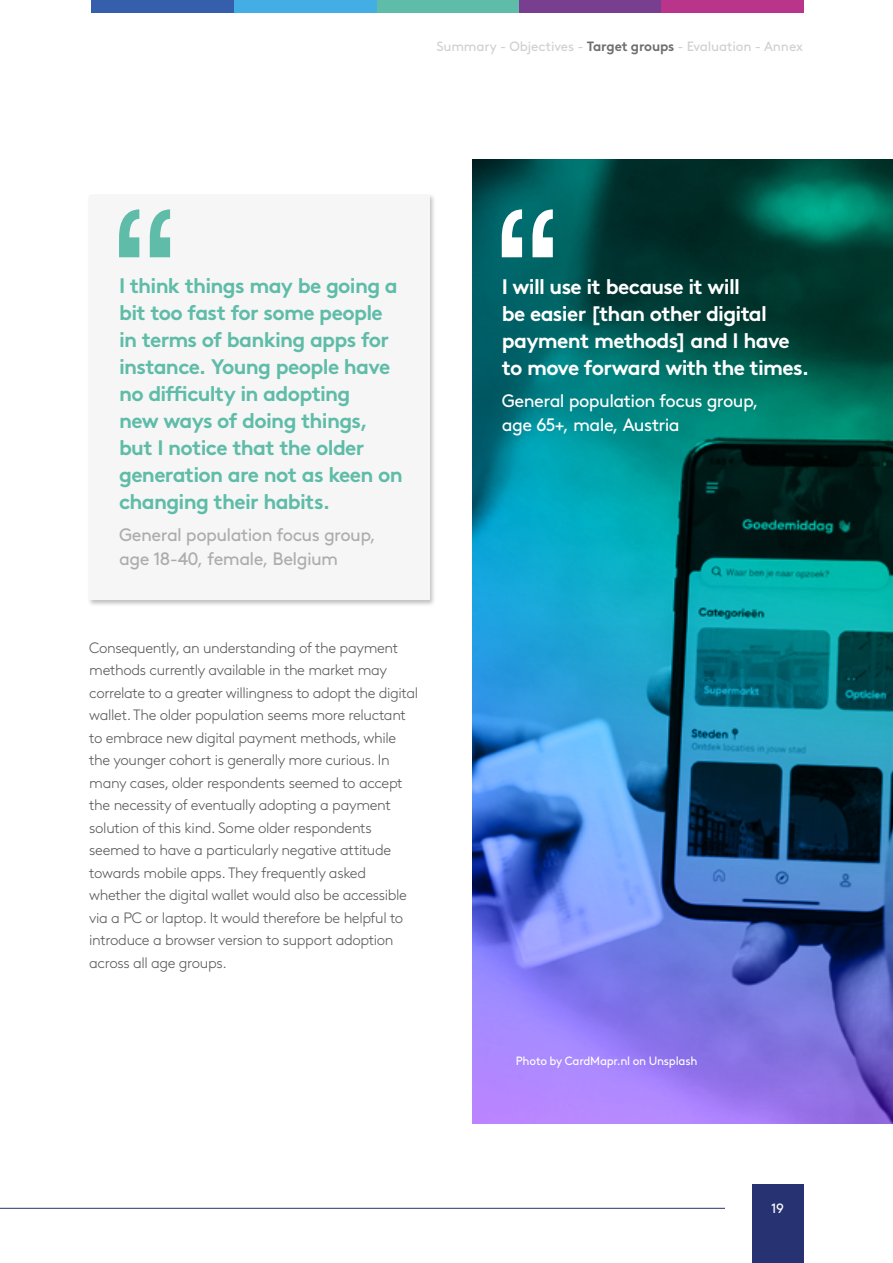
<style>
.page{position:relative;width:893px;height:1263px;background:#fff}
.page>*{position:absolute;margin:0;border:0;box-sizing:border-box;transform-origin:0 0}
.t1{font:700 21px/27px "Kantar Brown";letter-spacing:-.03em;color:#5ebca8}
.t2{font:700 21px/27px "Kantar Brown";letter-spacing:-.035em;color:#fff}
.t3{font:18px/24px "Kantar Brown";letter-spacing:-.03em;color:#adadad}
.t4{font:18px/24px "Kantar Brown";letter-spacing:-.03em;color:#fff}
.t5{font:300 15px/22.5px "Kantar Brown";letter-spacing:-.025em;color:#575756}
.t6{font:13.5px "Kantar Brown";letter-spacing:-.015em;color:#d0d0d0}
.t7{font:13.5px "Kantar Brown";color:#fff}
.t8{font:12px "Kantar Brown";letter-spacing:-.02em;color:#fff}
.s1{font-weight:700;color:#706f6f}
</style>
<div class="page">
<hr style="left:0;top:1208px;width:725px;height:1px;background:#273272">
<div style="left:753px;top:1184px;width:51px;height:79px;background:#273272"></div>
<div style="left:91px;top:0;width:143px;height:13px;background:#355faa"></div>
<div style="left:377px;top:0;width:142px;height:13px;background:#5ebca8"></div>
<div style="left:234px;top:0;width:143px;height:13px;background:#42aee3"></div>
<div style="left:519px;top:0;width:143px;height:13px;background:#783f91"></div>
<div style="left:661px;top:0;width:143px;height:13px;background:#b9348b"></div>
<div style="left:88px;top:194px;width:348px;height:412px;background:#000;opacity:.25"></div>
<div style="left:89px;top:196px;width:340px;height:404px;background:#f6f6f6"></div>
<img style="left:473px;top:160px;width:420px;height:964px">
<svg style="left:502px;top:209px;width:51px;height:48px"></svg>
<svg style="left:119px;top:209px;width:51px;height:48px"></svg>
<p class="t6" style="left:436px;top:36px;width:368px">Summary - Objectives - <span class="s1">Target groups</span> - Evaluation - Annex</p>
<p class="t1" style="left:119px;top:269px;width:285px">I think things may be going a bit too fast for some people in terms of banking apps for instance. Young people have no difficulty in adopting<br>new ways of doing things, but I notice that the older generation are not as keen on changing their habits.</p>
<p class="t3" style="left:119px;top:521px;width:259px">General population focus group, age 18-40, female, Belgium</p>
<p class="t5" style="left:89px;top:635px;width:330px">Consequently, an understanding of the payment methods currently available in the market may correlate to a greater willingness to adopt the digital wallet. The older population seems more reluctant to embrace new digital payment methods, while the younger cohort is generally more curious. In many cases, older respondents seemed to accept the necessity of eventually adopting a payment solution of this kind. Some older respondents seemed to have a particularly negative attitude towards mobile apps. They frequently asked whether the digital wallet would also be accessible via a PC or laptop. It would therefore be helpful to introduce a browser version to support adoption across all age groups.</p>
<h1 class="t2" style="left:502px;top:271px;width:309px">I will use it because it will<br>be easier [than other digital payment methods] and I have to move forward with the times.</h1>
<p class="t4" style="left:502px;top:388px;width:259px">General population focus group, age 65+, male, Austria</p>
<p class="t8" style="left:516px;top:1052px;width:183px">Photo by CardMapr.nl on Unsplash</p>
<p class="t7" style="left:771px;top:1198px;width:14px">19</p>
</div>
